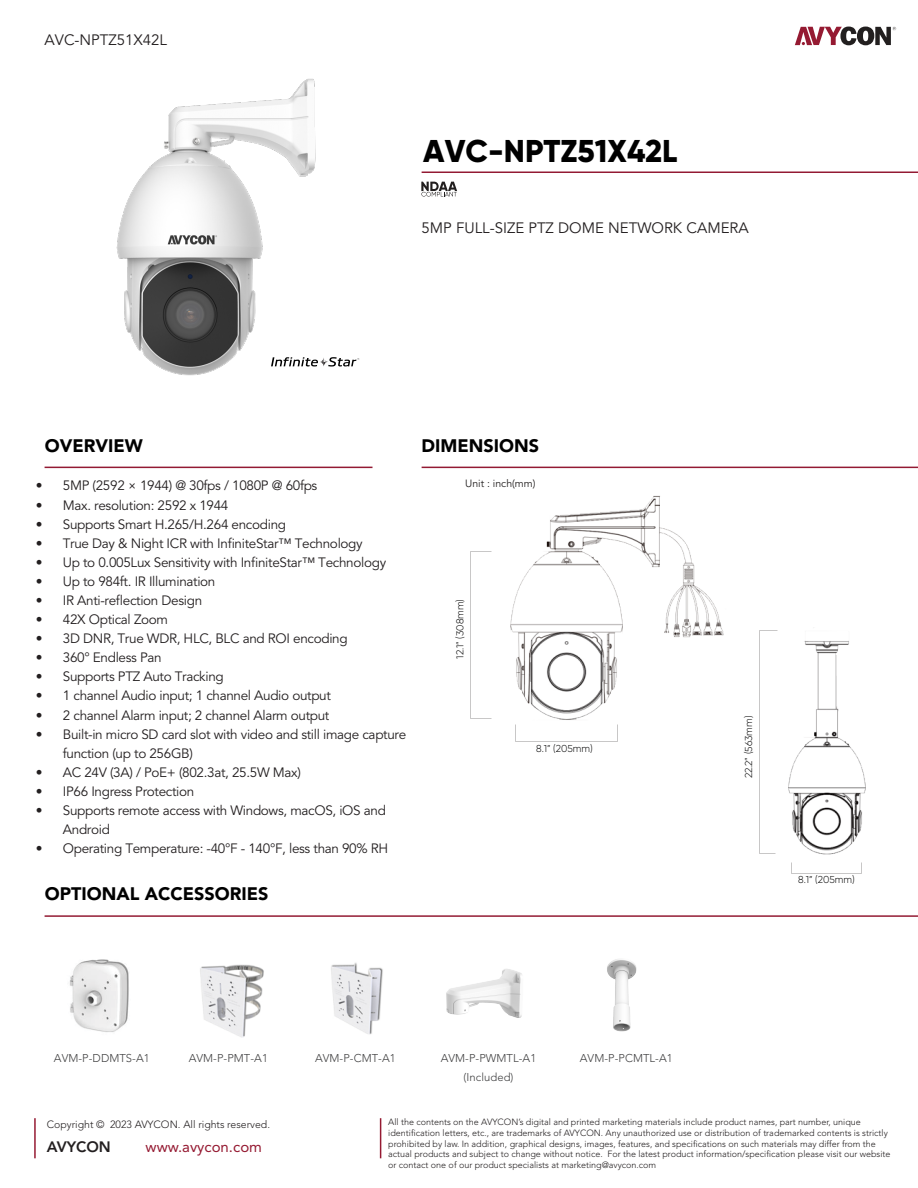
<style>
.page{position:relative;width:918px;height:1188px;background:#fff}
.page>*{position:absolute;margin:0;border:0;box-sizing:border-box;transform-origin:0 0}
.t1{font:800 31.5px "Gilroy";color:#000}
.t2{font:900 18px "Avenir LT Std";color:#000}
.t3{font:15px "Avenir LT Std";color:#231f20}
.t4{font:15px "Avenir LT Std";color:#951a32}
.t5{font:800 15px "Avenir LT Std";color:#231f20}
.t6{font:13.5px/19px "Avenir LT Std";letter-spacing:-.025em;color:#231f20}
.t7{font:300 11.25px/19.8px "Avenir LT Std";letter-spacing:.005em;color:#404041;text-align:center}
.t8{font:300 10.5px "Avenir LT Std";color:#231f20}
.t9{font:10.5px "Avenir LT Std";color:#221f1f}
.t10{font:300 10.05px "Gilroy";color:#000}
.t11{font:300 9px/10.8px "Avenir LT Std";color:#231f20}
</style>
<div class="page">
<hr style="left:422px;top:467px;width:496px;height:1px;background:#931a33">
<hr style="left:45px;top:467px;width:328px;height:1px;background:#931a33">
<hr style="left:45px;top:915px;width:873px;height:2px;background:#931a33">
<hr style="left:422px;top:172px;width:496px;height:1px;background:#931a33">
<svg style="left:795px;top:27px;width:101px;height:18px"></svg>
<hr style="left:34px;top:1118px;width:2px;height:40px;background:#951a32">
<hr style="left:380px;top:1118px;width:1px;height:40px;background:#951a32">
<svg style="left:421px;top:182px;width:36px;height:15px"></svg>
<img style="left:116px;top:78px;width:244px;height:298px">
<img style="left:480px;top:495px;width:244px;height:247px">
<img style="left:768px;top:630px;width:98px;height:238px">
<svg style="left:516px;top:741px;width:102px;height:1px"></svg>
<svg style="left:792px;top:873px;width:70px;height:1px"></svg>
<img style="left:69px;top:959px;width:60px;height:73px">
<img style="left:200px;top:964px;width:64px;height:74px">
<img style="left:331px;top:962px;width:52px;height:72px">
<img style="left:446px;top:969px;width:76px;height:49px">
<img style="left:607px;top:959px;width:30px;height:73px">
<svg style="left:271px;top:357px;width:88px;height:10px"></svg>
<p class="t3" style="left:45px;top:32px;width:124px">AVC-NPTZ51X42L</p>
<h1 class="t1" style="left:423px;top:131px;width:256px">AVC-NPTZ51X42L</h1>
<p class="t3" style="left:422px;top:219px;width:329px">5MP FULL-SIZE PTZ DOME NETWORK CAMERA</p>
<h2 class="t2" style="left:45px;top:435px;width:99px">OVERVIEW</h2>
<h2 class="t2" style="left:422px;top:435px;width:119px">DIMENSIONS</h2>
<p class="t6" style="left:36px;top:477px;width:283px">• 5MP (2592 × 1944) @ 30fps / 1080P @ 60fps</p>
<p class="t9" style="left:465px;top:478px;width:72px">Unit : inch(mm)</p>
<p class="t6" style="left:36px;top:496px;width:194px">• Max. resolution: 2592 x 1944</p>
<p class="t6" style="left:36px;top:515px;width:252px">• Supports Smart H.265/H.264 encoding</p>
<p class="t6" style="left:36px;top:534px;width:328px">• True Day &amp; Night ICR with InfiniteStar™ Technology</p>
<p class="t6" style="left:36px;top:553px;width:352px">• Up to 0.005Lux Sensitivity with InfiniteStar™ Technology</p>
<p class="t6" style="left:36px;top:572px;width:181px">• Up to 984ft. IR Illumination</p>
<p class="t6" style="left:36px;top:591px;width:168px">• IR Anti-reflection Design</p>
<p class="t6" style="left:36px;top:610px;width:134px">• 42X Optical Zoom</p>
<p class="t6" style="left:36px;top:629px;width:313px">• 3D DNR, True WDR, HLC, BLC and ROI encoding</p>
<p class="t6" style="left:36px;top:648px;width:127px">• 360° Endless Pan</p>
<p class="t6" style="left:36px;top:668px;width:189px">• Supports PTZ Auto Tracking</p>
<p class="t6" style="left:36px;top:687px;width:297px">• 1 channel Audio input; 1 channel Audio output</p>
<p class="t6" style="left:36px;top:706px;width:295px">• 2 channel Alarm input; 2 channel Alarm output</p>
<p class="t6" style="left:63px;top:725px;width:345px;text-indent:-27px">• Built-in micro SD card slot with video and still image capture function (up to 256GB)</p>
<p class="t6" style="left:36px;top:763px;width:267px">• AC 24V (3A) / PoE+ (802.3at, 25.5W Max)</p>
<p class="t6" style="left:36px;top:782px;width:160px">• IP66 Ingress Protection</p>
<p class="t6" style="left:63px;top:801px;width:325px;text-indent:-27px">• Supports remote access with Windows, macOS, iOS and<br>Android</p>
<p class="t6" style="left:36px;top:839px;width:354px">• Operating Temperature: -40°F - 140°F, less than 90% RH</p>
<p class="t10" style="left:454px;top:659px;width:61px;rotate:-90deg">12.1” (308mm)</p>
<p class="t10" style="left:536px;top:743px;width:58px">8.1” (205mm)</p>
<h2 class="t2" style="left:45px;top:883px;width:225px">OPTIONAL ACCESSORIES</h2>
<p class="t7" style="left:54px;top:1048px;width:97px">AVM-P-DDMTS-A1</p>
<p class="t7" style="left:189px;top:1048px;width:81px">AVM-P-PMT-A1</p>
<p class="t7" style="left:441px;top:1048px;width:97px">AVM-P-PWMTL-A1 (Included)</p>
<p class="t7" style="left:315px;top:1048px;width:82px">AVM-P-CMT-A1</p>
<p class="t7" style="left:580px;top:1048px;width:94px">AVM-P-PCMTL-A1</p>
<p class="t10" style="left:743px;top:778px;width:64px;rotate:-90deg">22.2” (563mm)</p>
<p class="t10" style="left:798px;top:873px;width:58px">8.1” (205mm)</p>
<p class="t8" style="left:47px;top:1118px;width:225px">Copyright © 2023 AVYCON. All rights reserved.</p>
<p class="t11" style="left:388px;top:1117px;width:504px">All the contents on the AVYCON’s digital and printed marketing materials include product names, part number, unique identification letters, etc., are trademarks of AVYCON. Any unauthorized use or distribution of trademarked contents is strictly prohibited by law. In addition, graphical designs, images, features, and specifications on such materials may differ from the actual products and subject to change without notice. For the latest product information/specification please visit our website or contact one of our product specialists at marketing@avycon.com</p>
<p class="t5" style="left:47px;top:1138px;width:66px">AVYCON</p>
<p class="t4" style="left:146px;top:1138px;width:118px">www.avycon.com</p>
</div>
